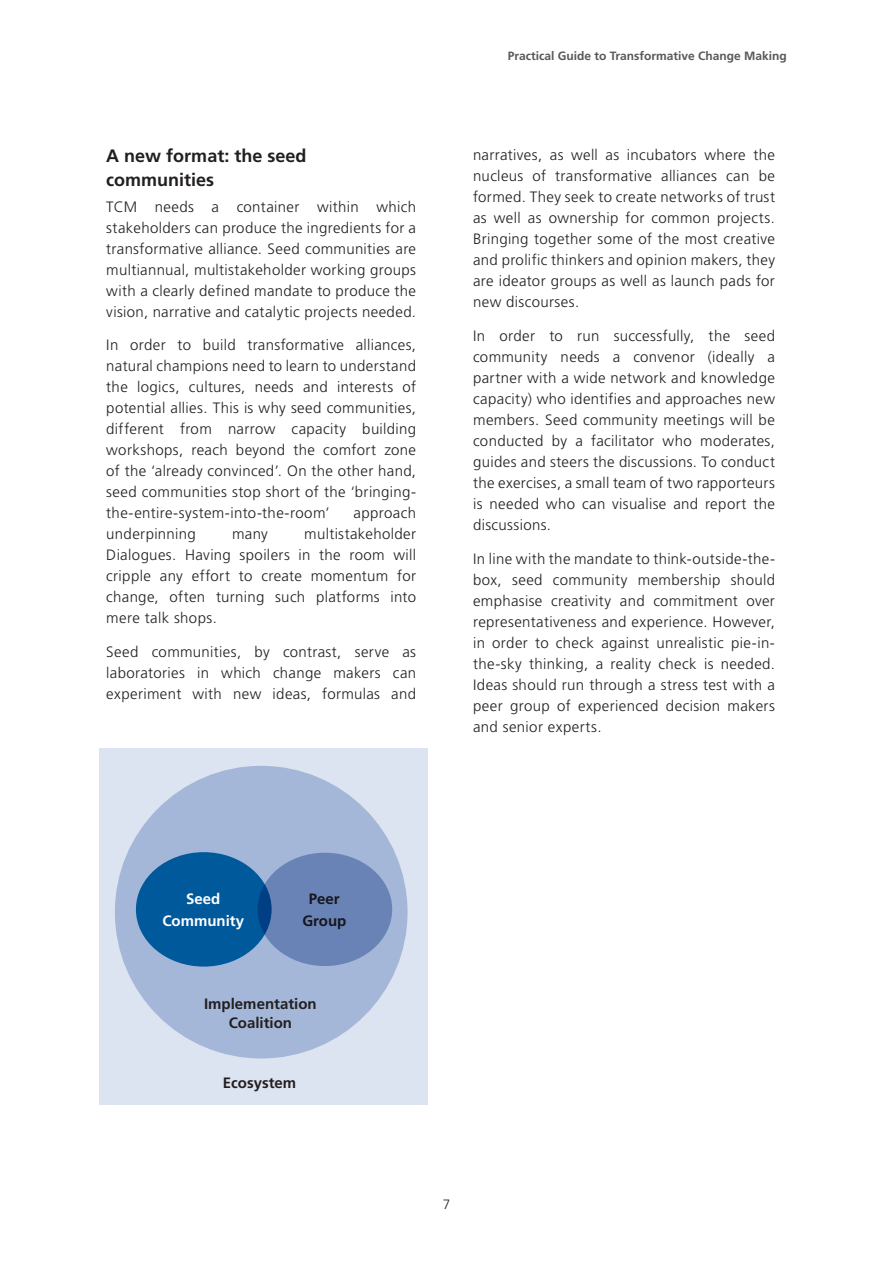
<style>
.page{position:relative;width:893px;height:1263px;background:#fff}
.page>*{position:absolute;margin:0;border:0;box-sizing:border-box;transform-origin:0 0}
.t1{font:700 18px/24px "Frutiger LT Std";color:#231f20}
.t2{font:300 15px/21px "Frutiger LT Std";letter-spacing:.025em;color:#231f20;text-align:justify}
.t3{font:700 15px/19.5px "Frutiger LT Std";color:#231f20;text-align:center}
.t4{font:700 15px/22.8px "Frutiger LT Std";color:#fff;text-align:center}
.t5{font:300 13.5px "Frutiger LT Std";color:#231f20}
.t6{font:700 12px "Frutiger LT Std";color:#57585a}
</style>
<div class="page">
<div style="left:99px;top:748px;width:328px;height:357px;background:#dde4f1"></div>
<div style="left:115px;top:766px;width:293px;height:292px;background:#a4b7d8;border-radius:50%"></div>
<div style="left:136px;top:852px;width:136px;height:114px;background:#00599b;border-radius:50%"></div>
<div style="left:258px;top:853px;width:134px;height:113px;background:#6983b6;border-radius:50%"></div>
<p class="t1" style="left:106px;top:144px;width:202px">A new format: the seed communities</p>
<p class="t2" style="left:106px;top:196px;width:311px">TCM needs a container within which stakeholders can produce the ingredients for a transformative alliance. Seed communities are multiannual, multistakeholder working groups with a clearly defined mandate to produce the vision, narrative and catalytic projects needed.</p>
<p class="t2" style="left:106px;top:335px;width:311px">In order to build transformative alliances, natural champions need to learn to understand the logics, cultures, needs and interests of potential allies. This is why seed communities, different from narrow capacity building workshops, reach beyond the comfort zone of the ‘already convinced’. On the other hand, seed communities stop short of the ‘bringing&shy;the-entire-system-into-the-room’</p>
<p class="t2" style="left:354px;top:503px;width:64px">approach</p>
<p class="t2" style="left:106px;top:524px;width:311px;text-indent:198px">multistakeholder Dialogues. Having spoilers in the room will cripple any effort to create momentum for change, often turning such platforms into mere talk shops.</p>
<p class="t2" style="left:106px;top:642px;width:311px">Seed communities, by contrast, serve as laboratories in which change makers can experiment with new ideas, formulas and</p>
<p class="t2" style="left:106px;top:524px;width:91px">underpinning</p>
<p class="t2" style="left:232px;top:524px;width:37px">many</p>
<p class="t6" style="left:508px;top:49px;width:280px">Practical Guide to Transformative Change Making</p>
<p class="t2" style="left:473px;top:145px;width:303px">narratives, as well as incubators where the nucleus of transformative alliances can be formed. They seek to create networks of trust as well as ownership for common projects.<br>Bringing together some of the most creative and prolific thinkers and opinion makers, they are ideator groups as well as launch pads for new discourses.</p>
<p class="t2" style="left:473px;top:325px;width:303px">In order to run successfully, the seed community needs a convenor (ideally a partner with a wide network and knowledge capacity) who identifies and approaches new members. Seed community meetings will be conducted by a facilitator who moderates, guides and steers the discussions. To conduct the exercises, a small team of two rapporteurs is needed who can visualise and report the discussions.</p>
<p class="t2" style="left:473px;top:548px;width:303px">In line with the mandate to think-outside-the&shy;box, seed community membership should emphasise creativity and commitment over representativeness and experience. However, in order to check against unrealistic pie-in&shy;the-sky thinking, a reality check is needed.<br>Ideas should run through a stress test with a peer group of experienced decision makers and senior experts.</p>
<p class="t4" style="left:162px;top:887px;width:83px">Seed<br>Community</p>
<p class="t3" style="left:302px;top:887px;width:45px;line-height:22.8px">Peer<br>Group</p>
<p class="t3" style="left:204px;top:994px;width:114px">Implementation<br>Coalition</p>
<p class="t3" style="left:223px;top:1073px;width:75px">Ecosystem</p>
<p class="t5" style="left:443px;top:1197px;width:9px">7</p>
</div>
